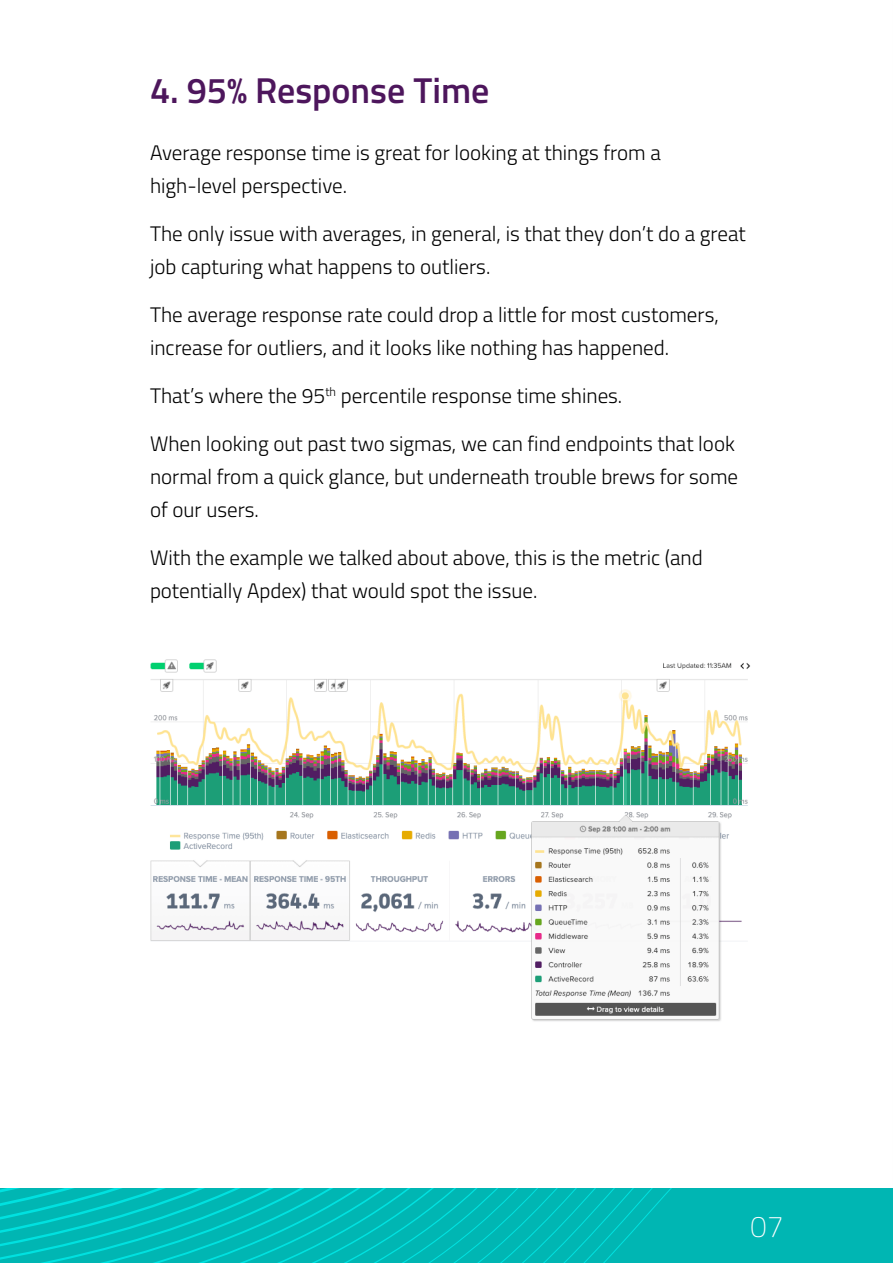
<style>
.page{position:relative;width:893px;height:1263px;background:#fff}
.page>*{position:absolute;margin:0;border:0;box-sizing:border-box;transform-origin:0 0}
.t1{font:600 36px "Titillium";color:#4d165c}
.t2{font:100 30px "Titillium";color:#fff}
.t3{font:300 21px/33px "Titillium";color:#000}
</style>
<div class="page">
<svg style="left:0;top:659px;width:893px;height:604px"></svg>
<h1 class="t1" style="left:150px;top:63px;width:341px">4. 95% Response Time</h1>
<p class="t3" style="left:150px;top:135px;width:512px">Average response time is great for looking at things from a high-level perspective.</p>
<p class="t3" style="left:150px;top:216px;width:597px">The only issue with averages, in general, is that they don’t do a great job capturing what happens to outliers.</p>
<p class="t3" style="left:150px;top:297px;width:570px">The average response rate could drop a little for most customers, increase for outliers, and it looks like nothing has happened.</p>
<p class="t3" style="left:150px;top:378px;width:474px">That’s where the 95<sup>th</sup> percentile response time shines.</p>
<p class="t3" style="left:150px;top:426px;width:590px">When looking out past two sigmas, we can find endpoints that look normal from a quick glance, but underneath trouble brews for some of our users.</p>
<p class="t3" style="left:150px;top:540px;width:554px">With the example we talked about above, this is the metric (and potentially Apdex) that would spot the issue.</p>
<h2 class="t2" style="left:750px;top:1205px;width:35px">07</h2>
</div>
